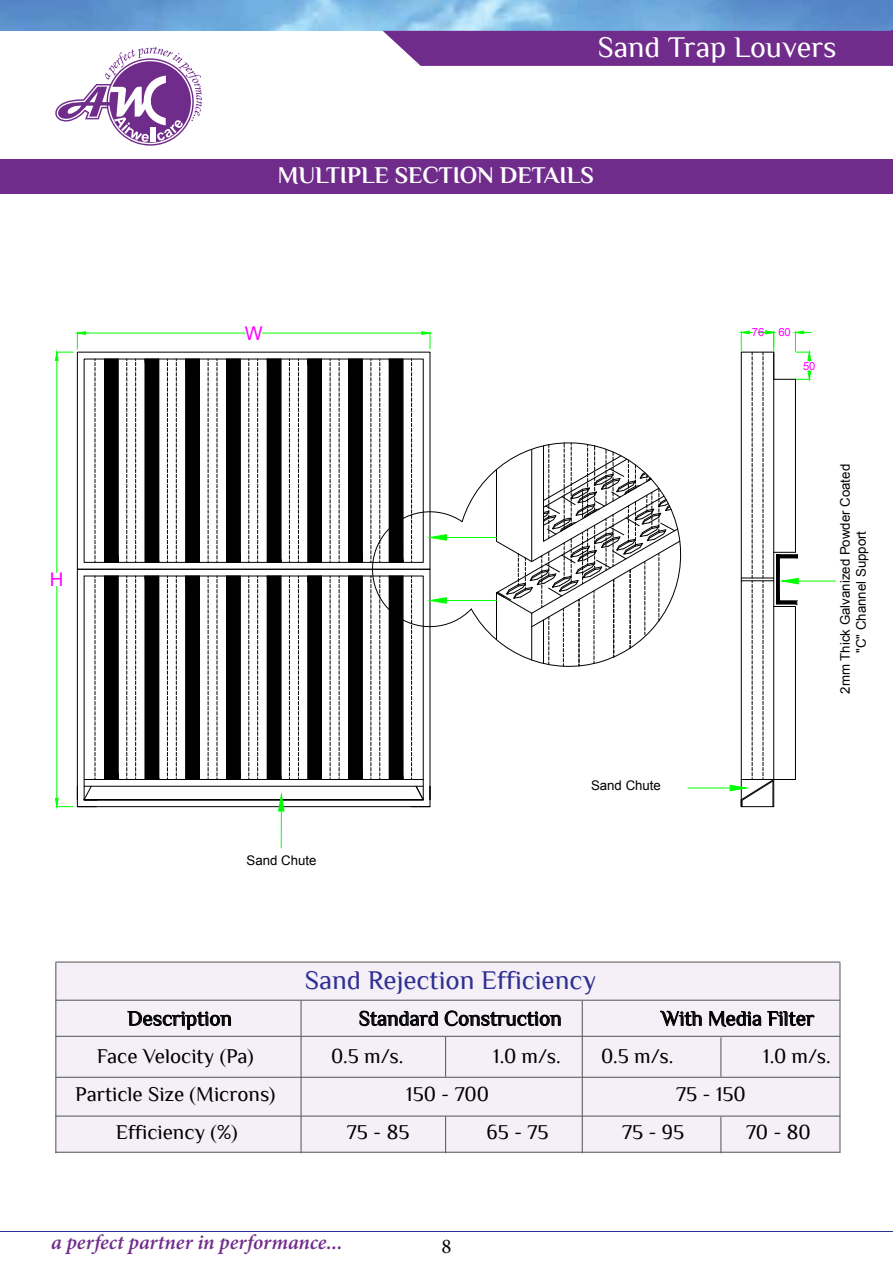
<style>
.page{position:relative;width:893px;height:1263px;background:#fff}
.page>*{position:absolute;margin:0;border:0;box-sizing:border-box;transform-origin:0 0}
.t1{font:30px "Philosopher";color:#fff}
.t2{font:27px "Philosopher";color:#2e3092}
.t3{font:700 24px "Philosopher";color:#fff}
.t4{font:21px "Philosopher";color:#000}
.t5{font:italic 600 21px "Minion Pro";color:#702c8b}
.t6{font:21px "Minion Pro";color:#000}
.t7{font:18.9px "Arial";color:#f0f}
.t8{font:13.2px/16px "Arial";color:#000}
.t9{font:11.25px "Arial";color:#f0f}
</style>
<div class="page">
<hr style="left:0;top:1231px;width:893px;height:1px;background:#2e3092">
<div style="left:56px;top:963px;width:783px;height:190px;background:#f5f0f7"></div>
<svg style="left:127px;top:1011px;width:104px;height:19px"></svg>
<svg style="left:359px;top:1010px;width:79px;height:16px"></svg>
<svg style="left:444px;top:1010px;width:117px;height:16px"></svg>
<svg style="left:660px;top:1010px;width:42px;height:16px"></svg>
<svg style="left:709px;top:1011px;width:52px;height:16px"></svg>
<svg style="left:767px;top:1011px;width:48px;height:15px"></svg>
<svg style="left:280px;top:332px;width:556px;height:517px"></svg>
<hr style="left:281px;top:811px;width:1px;height:37px;background:#0f0">
<hr style="left:688px;top:787px;width:42px;height:1px;background:#0f0">
<hr style="left:798px;top:581px;width:37px;height:1px;background:#0f0">
<svg style="left:55px;top:331px;width:417px;height:481px"></svg>
<svg style="left:729px;top:330px;width:83px;height:477px"></svg>
<svg style="left:55px;top:47px;width:147px;height:99px"></svg>
<img style="left:0;top:0;width:893px;height:31px">
<div style="left:383px;top:31px;width:508px;height:35px;background:#702c8b"></div>
<hr style="left:891px;top:31px;width:2px;height:35px;background:#702c8b">
<hr style="left:55px;top:1036px;width:785px;height:1px;background:#636466">
<hr style="left:55px;top:1000px;width:785px;height:1px;background:#636466">
<hr style="left:55px;top:961px;width:785px;height:2px;background:#636466">
<hr style="left:55px;top:1077px;width:785px;height:1px;background:#636466">
<hr style="left:55px;top:1115px;width:785px;height:2px;background:#636466">
<hr style="left:55px;top:1152px;width:785px;height:1px;background:#636466">
<hr style="left:300px;top:1000px;width:2px;height:153px;background:#636466">
<hr style="left:55px;top:963px;width:1px;height:190px;background:#636466">
<hr style="left:582px;top:1000px;width:1px;height:153px;background:#636466">
<hr style="left:720px;top:1037px;width:1px;height:40px;background:#636466">
<hr style="left:720px;top:1117px;width:1px;height:36px;background:#636466">
<hr style="left:445px;top:1036px;width:1px;height:41px;background:#636466">
<hr style="left:445px;top:1116px;width:1px;height:37px;background:#636466">
<hr style="left:839px;top:963px;width:1px;height:190px;background:#636466">
<div style="left:0;top:159px;width:893px;height:34px;background:#702c8b"></div>
<h1 class="t1" style="left:598px;top:31px;width:240px">Sand Trap Louvers</h1>
<p class="t3" style="left:278px;top:163px;width:317px">MULTIPLE SECTION DETAILS</p>
<p class="t7" style="left:50px;top:567px;width:15px">H</p>
<p class="t7" style="left:245px;top:321px;width:19px">W</p>
<p class="t8" style="left:247px;top:853px;width:71px">Sand Chute</p>
<p class="t8" style="left:591px;top:777px;width:71px">Sand Chute</p>
<p class="t9" style="left:752px;top:325px;width:41px">76 60</p>
<p class="t9" style="left:803px;top:358px;width:14px">50</p>
<p class="t8" style="left:837px;top:653px;width:190px;text-indent:-41px;rotate:-90deg">2mm Thick Galvanized Powder Coated "C" Channel Support</p>
<p class="t2" style="left:305px;top:966px;width:293px">Sand Rejection Efficiency</p>
<p class="t4" style="left:128px;top:1007px;width:106px">Description</p>
<p class="t4" style="left:359px;top:1007px;width:204px">Standard Construction</p>
<p class="t4" style="left:661px;top:1007px;width:155px">With Media Filter</p>
<p class="t4" style="left:97px;top:1045px;width:158px">Face Velocity (Pa)</p>
<p class="t4" style="left:331px;top:1045px;width:74px">0.5 m/s.</p>
<p class="t4" style="left:493px;top:1045px;width:69px">1.0 m/s.</p>
<p class="t4" style="left:601px;top:1045px;width:74px">0.5 m/s.</p>
<p class="t4" style="left:763px;top:1045px;width:69px">1.0 m/s.</p>
<p class="t4" style="left:75px;top:1083px;width:202px">Particle Size (Microns)</p>
<p class="t4" style="left:406px;top:1083px;width:84px">150 - 700</p>
<p class="t4" style="left:676px;top:1083px;width:71px">75 - 150</p>
<p class="t4" style="left:116px;top:1121px;width:124px">Efficiency (%)</p>
<p class="t4" style="left:347px;top:1121px;width:64px">75 - 85</p>
<p class="t4" style="left:486px;top:1121px;width:64px">65 - 75</p>
<p class="t4" style="left:622px;top:1121px;width:64px">75 - 95</p>
<p class="t4" style="left:746px;top:1121px;width:66px">70 - 80</p>
<p class="t5" style="left:51px;top:1227px;width:293px">a perfect partner in performance...</p>
<p class="t6" style="left:441px;top:1232px;width:12px">8</p>
</div>
